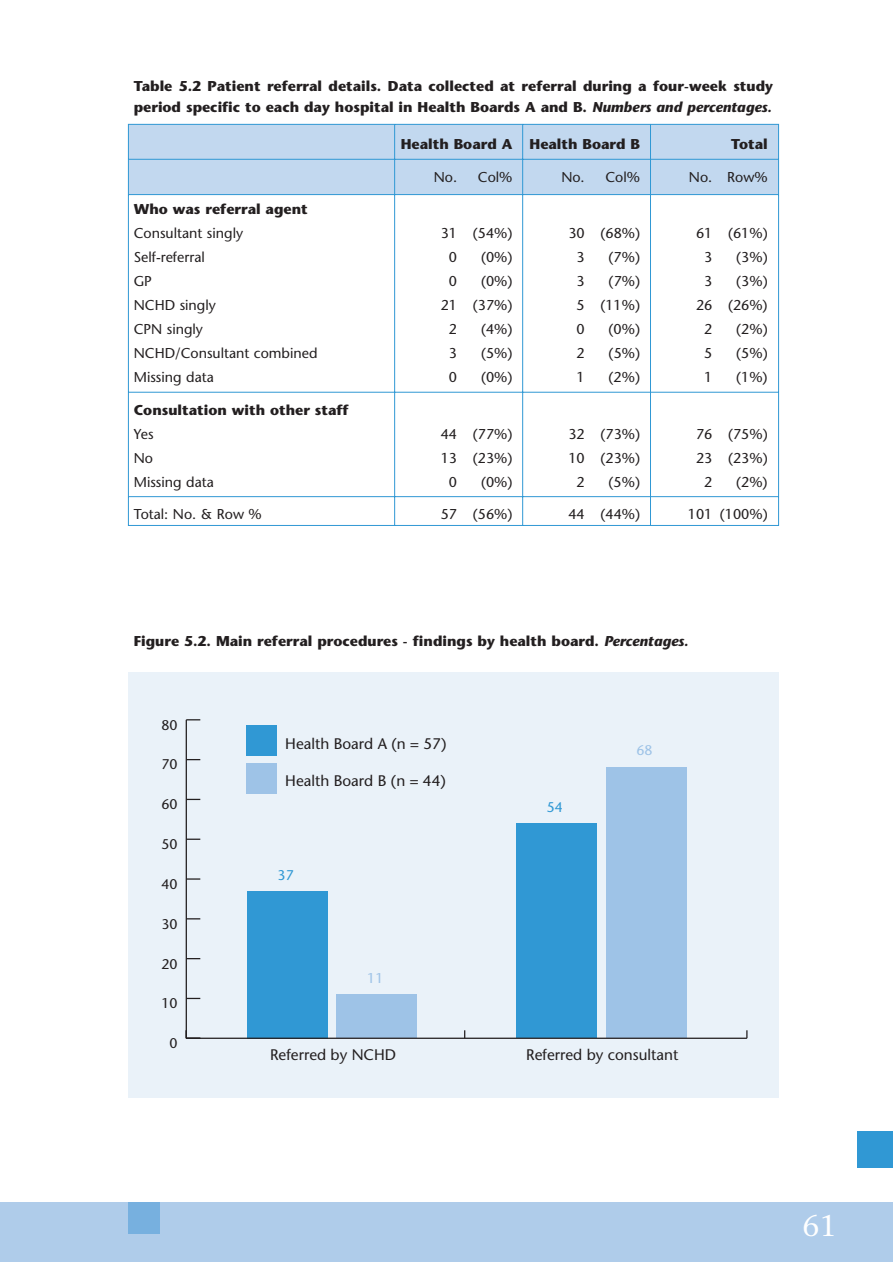
<style>
.page{position:relative;width:893px;height:1262px;background:#fff}
.page>*{position:absolute;margin:0;border:0;box-sizing:border-box;transform-origin:0 0}
.t1{font:30px "Stone Serif";color:#fff}
.t2{font:15.3px "Stone Sans";color:#231f20}
.t3{font:14.25px "Stone Sans";color:#231f20}
.t4{font:700 14.25px/21px "Stone Sans";color:#231f20}
.t5{font:14.1px "Stone Sans";color:#231f20}
.t6{font:14.1px "Stone Sans";color:#3098d4}
.t7{font:14.1px "Stone Sans";color:#9ec3e7}
.s1{font-style:italic}
</style>
<div class="page">
<svg style="left:127px;top:123px;width:652px;height:403px"></svg>
<div style="left:128px;top:672px;width:651px;height:425px;background:#eaf2f9"></div>
<div style="left:0;top:1202px;width:892px;height:59px;background:#afccea"></div>
<div style="left:857px;top:1131px;width:35px;height:37px;background:#3098d4"></div>
<div style="left:128px;top:1202px;width:32px;height:32px;background:#77b0df"></div>
<div style="left:605px;top:767px;width:81px;height:271px;background:#9ec3e7"></div>
<div style="left:516px;top:823px;width:80px;height:215px;background:#3098d4"></div>
<div style="left:336px;top:994px;width:81px;height:44px;background:#9ec3e7"></div>
<div style="left:247px;top:891px;width:80px;height:147px;background:#3098d4"></div>
<hr style="left:186px;top:1037px;width:561px;height:1px;background:#231f20">
<hr style="left:186px;top:720px;width:1px;height:318px;background:#231f20">
<div style="left:247px;top:725px;width:30px;height:31px;background:#3098d4"></div>
<div style="left:247px;top:764px;width:30px;height:30px;background:#9ec3e7"></div>
<svg style="left:187px;top:1037px;width:13px;height:1px"></svg>
<svg style="left:187px;top:997px;width:13px;height:2px"></svg>
<svg style="left:187px;top:958px;width:13px;height:1px"></svg>
<svg style="left:187px;top:918px;width:13px;height:1px"></svg>
<svg style="left:187px;top:878px;width:13px;height:1px"></svg>
<svg style="left:187px;top:838px;width:13px;height:2px"></svg>
<svg style="left:187px;top:798px;width:13px;height:2px"></svg>
<svg style="left:187px;top:759px;width:13px;height:1px"></svg>
<svg style="left:186px;top:719px;width:14px;height:1px"></svg>
<p class="t4" style="left:134px;top:77px;width:640px">Table 5.2 Patient referral details. Data collected at referral during a four-week study period specific to each day hospital in Health Boards A and B. <span class="s1">Numbers and percentages.</span></p>
<p class="t4" style="left:401px;top:135px;width:241px">Health Board A Health Board B</p>
<p class="t4" style="left:731px;top:135px;width:38px">Total</p>
<p class="t3" style="left:433px;top:171px;width:80px">No. Col%</p>
<p class="t3" style="left:561px;top:171px;width:80px">No. Col%</p>
<p class="t3" style="left:689px;top:171px;width:80px">No. Row%</p>
<p class="t4" style="left:134px;top:200px;width:175px">Who was referral agent</p>
<p class="t3" style="left:134px;top:228px;width:111px">Consultant singly</p>
<p class="t3" style="left:441px;top:228px;width:73px">31 (54%)</p>
<p class="t3" style="left:568px;top:228px;width:73px">30 (68%)</p>
<p class="t3" style="left:696px;top:228px;width:73px">61 (61%)</p>
<p class="t3" style="left:134px;top:252px;width:73px">Self-referral</p>
<p class="t3" style="left:449px;top:252px;width:10px">0</p>
<p class="t3" style="left:481px;top:252px;width:33px">(0%)</p>
<p class="t3" style="left:576px;top:252px;width:10px">3</p>
<p class="t3" style="left:608px;top:252px;width:33px">(7%)</p>
<p class="t3" style="left:704px;top:252px;width:10px">3</p>
<p class="t3" style="left:736px;top:252px;width:33px">(3%)</p>
<p class="t3" style="left:134px;top:276px;width:20px">GP</p>
<p class="t3" style="left:449px;top:276px;width:10px">0</p>
<p class="t3" style="left:481px;top:276px;width:33px">(0%)</p>
<p class="t3" style="left:576px;top:276px;width:10px">3</p>
<p class="t3" style="left:608px;top:276px;width:33px">(7%)</p>
<p class="t3" style="left:704px;top:276px;width:10px">3</p>
<p class="t3" style="left:736px;top:276px;width:33px">(3%)</p>
<p class="t3" style="left:134px;top:300px;width:84px">NCHD singly</p>
<p class="t3" style="left:441px;top:300px;width:73px">21 (37%)</p>
<p class="t3" style="left:576px;top:300px;width:65px">5 (11%)</p>
<p class="t3" style="left:696px;top:300px;width:73px">26 (26%)</p>
<p class="t3" style="left:134px;top:324px;width:71px">CPN singly</p>
<p class="t3" style="left:449px;top:324px;width:10px">2</p>
<p class="t3" style="left:481px;top:324px;width:33px">(4%)</p>
<p class="t3" style="left:576px;top:324px;width:10px">0</p>
<p class="t3" style="left:608px;top:324px;width:33px">(0%)</p>
<p class="t3" style="left:704px;top:324px;width:10px">2</p>
<p class="t3" style="left:736px;top:324px;width:33px">(2%)</p>
<p class="t3" style="left:134px;top:348px;width:185px">NCHD/Consultant combined</p>
<p class="t3" style="left:449px;top:348px;width:10px">3</p>
<p class="t3" style="left:481px;top:348px;width:33px">(5%)</p>
<p class="t3" style="left:576px;top:348px;width:10px">2</p>
<p class="t3" style="left:608px;top:348px;width:33px">(5%)</p>
<p class="t3" style="left:704px;top:348px;width:10px">5</p>
<p class="t3" style="left:736px;top:348px;width:33px">(5%)</p>
<p class="t3" style="left:134px;top:372px;width:82px">Missing data</p>
<p class="t3" style="left:449px;top:372px;width:10px">0</p>
<p class="t3" style="left:481px;top:372px;width:33px">(0%)</p>
<p class="t3" style="left:576px;top:372px;width:10px">1</p>
<p class="t3" style="left:608px;top:372px;width:33px">(2%)</p>
<p class="t3" style="left:704px;top:372px;width:10px">1</p>
<p class="t3" style="left:736px;top:372px;width:33px">(1%)</p>
<p class="t4" style="left:134px;top:401px;width:216px">Consultation with other staff</p>
<p class="t3" style="left:134px;top:428px;width:21px">Yes</p>
<p class="t3" style="left:441px;top:428px;width:73px">44 (77%)</p>
<p class="t3" style="left:568px;top:428px;width:73px">32 (73%)</p>
<p class="t3" style="left:696px;top:428px;width:73px">76 (75%)</p>
<p class="t3" style="left:134px;top:452px;width:21px">No</p>
<p class="t3" style="left:441px;top:452px;width:73px">13 (23%)</p>
<p class="t3" style="left:568px;top:452px;width:73px">10 (23%)</p>
<p class="t3" style="left:696px;top:452px;width:73px">23 (23%)</p>
<p class="t3" style="left:134px;top:476px;width:82px">Missing data</p>
<p class="t3" style="left:449px;top:476px;width:10px">0</p>
<p class="t3" style="left:481px;top:476px;width:33px">(0%)</p>
<p class="t3" style="left:576px;top:476px;width:10px">2</p>
<p class="t3" style="left:608px;top:476px;width:33px">(5%)</p>
<p class="t3" style="left:704px;top:476px;width:10px">2</p>
<p class="t3" style="left:736px;top:476px;width:33px">(2%)</p>
<p class="t3" style="left:134px;top:509px;width:129px">Total: No. &amp; Row %</p>
<p class="t3" style="left:441px;top:509px;width:73px">57 (56%)</p>
<p class="t3" style="left:568px;top:509px;width:73px">44 (44%)</p>
<p class="t3" style="left:687px;top:509px;width:81px">101 (100%)</p>
<p class="t4" style="left:134px;top:631px;width:556px">Figure 5.2. Main referral procedures - findings by health board. <span class="s1">Percentages.</span></p>
<p class="t5" style="left:161px;top:719px;width:18px">80</p>
<p class="t5" style="left:161px;top:759px;width:18px">70</p>
<p class="t5" style="left:161px;top:799px;width:18px">60</p>
<p class="t5" style="left:161px;top:838px;width:18px">50</p>
<p class="t5" style="left:161px;top:878px;width:18px">40</p>
<p class="t5" style="left:161px;top:918px;width:18px">30</p>
<p class="t5" style="left:161px;top:958px;width:18px">20</p>
<p class="t5" style="left:161px;top:998px;width:18px">10</p>
<p class="t5" style="left:169px;top:1037px;width:10px">0</p>
<p class="t2" style="left:285px;top:738px;width:163px">Health Board A (n = 57)</p>
<p class="t2" style="left:285px;top:775px;width:162px">Health Board B (n = 44)</p>
<p class="t6" style="left:277px;top:869px;width:18px">37</p>
<p class="t7" style="left:367px;top:972px;width:18px">11</p>
<p class="t6" style="left:546px;top:801px;width:18px">54</p>
<p class="t7" style="left:636px;top:745px;width:18px">68</p>
<p class="t2" style="left:270px;top:1049px;width:127px">Referred by NCHD</p>
<p class="t2" style="left:526px;top:1049px;width:154px">Referred by consultant</p>
<h1 class="t1" style="left:802px;top:1214px;width:36px">61</h1>
</div>
